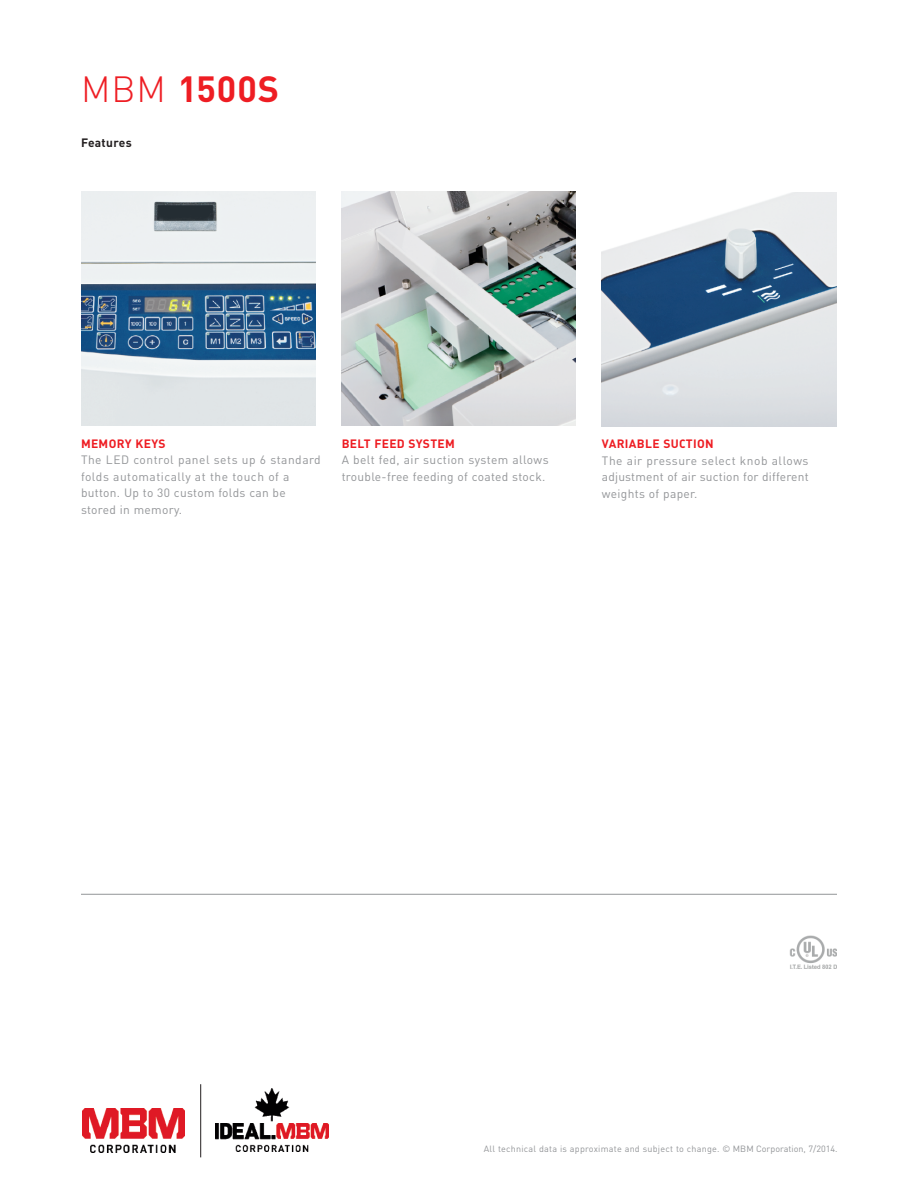
<style>
.page{position:relative;width:918px;height:1188px;background:#fff}
.page>*{position:absolute;margin:0;border:0;box-sizing:border-box;transform-origin:0 0}
.t1{font:700 36px "DIN";letter-spacing:.025em;color:#ee1d23}
.t2{font:12px/16.5px "DIN";letter-spacing:.025em;color:#939598}
.t3{font:700 12px "DIN";letter-spacing:.025em;color:#ee1d23}
.t4{font:700 12px "DIN";letter-spacing:.025em;color:#231f20}
.t5{font:9px "DIN";letter-spacing:.025em;color:#939598}
.s1{font-weight:300}
</style>
<div class="page">
<img style="left:342px;top:191px;width:234px;height:235px">
<img style="left:81px;top:191px;width:235px;height:235px">
<img style="left:789px;top:935px;width:47px;height:34px">
<img style="left:82px;top:1108px;width:103px;height:44px">
<img style="left:215px;top:1089px;width:113px;height:63px">
<hr style="left:200px;top:1084px;width:1px;height:73px;background:#231f20">
<hr style="left:81px;top:894px;width:756px;height:1px;background:#939598">
<img style="left:602px;top:192px;width:234px;height:234px">
<h1 class="t1" style="left:81px;top:68px;width:200px"><span class="s1">MBM</span> 1500S</h1>
<p class="t4" style="left:81px;top:135px;width:52px">Features</p>
<p class="t3" style="left:81px;top:437px;width:86px">MEMORY KEYS</p>
<p class="t2" style="left:81px;top:452px;width:241px">The LED control panel sets up 6 standard folds automatically at the touch of a button. Up to 30 custom folds can be stored in memory.</p>
<p class="t3" style="left:342px;top:436px;width:115px">BELT FEED SYSTEM</p>
<p class="t2" style="left:342px;top:451px;width:208px">A belt fed, air suction system allows trouble-free feeding of coated stock.</p>
<p class="t3" style="left:602px;top:437px;width:113px">VARIABLE SUCTION</p>
<p class="t2" style="left:602px;top:452px;width:208px;text-align:justify">The air pressure select knob allows adjustment of air suction for different weights of paper.</p>
<p class="t5" style="left:484px;top:1144px;width:355px">All technical data is approximate and subject to change. © MBM Corporation, 7/2014.</p>
</div>
